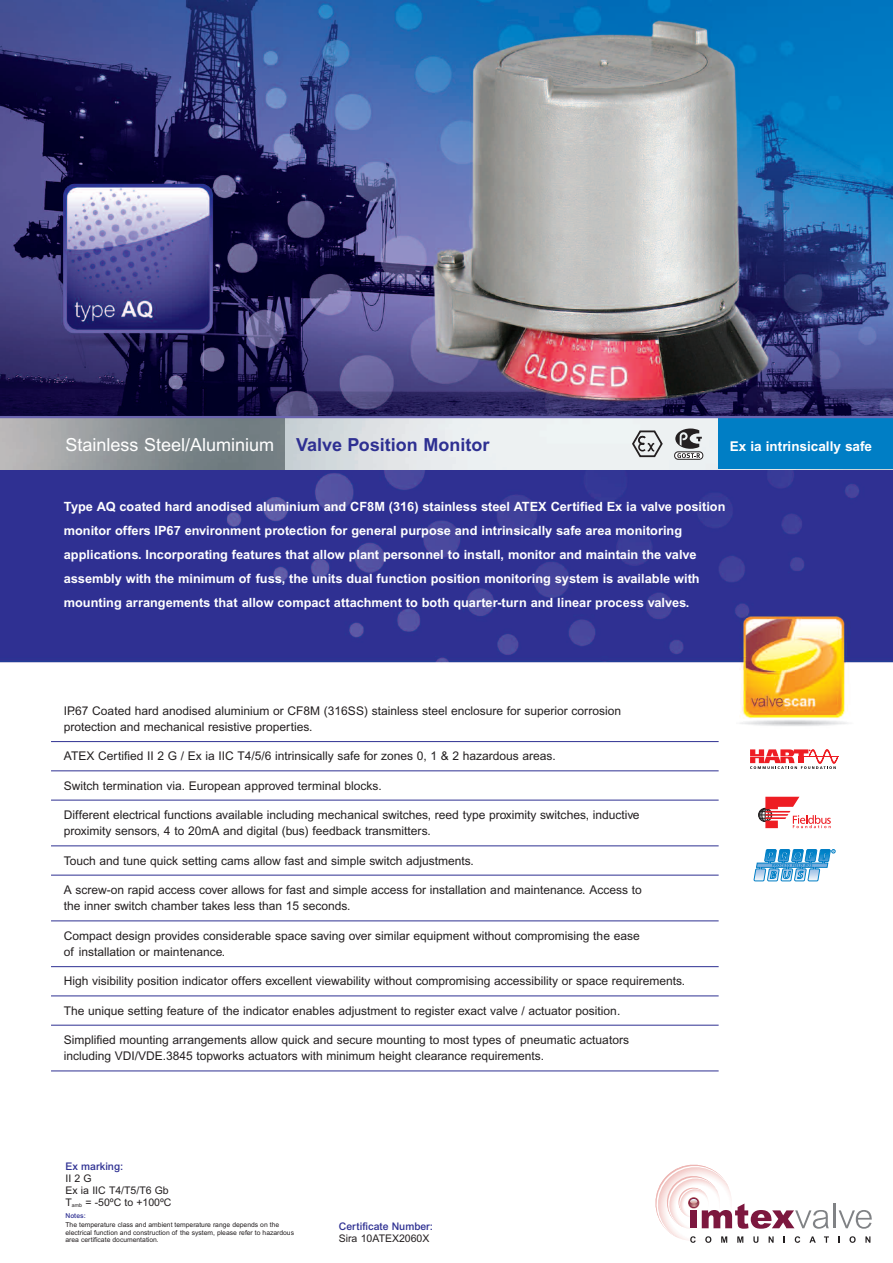
<style>
.page{position:relative;width:893px;height:1263px;background:#fff}
.page>*{position:absolute;margin:0;border:0;box-sizing:border-box;transform-origin:0 0}
.t1{font:18px "Arial";color:#fff}
.t2{font:700 13.5px "Arial";color:#fff}
.t3{font:700 12.75px/24px "Arial";color:#fff}
.t4{font:12px/16.5px "Arial";color:#231f20}
.t5{font:10.5px/12px "Arial";color:#231f20}
.t6{font:500 10.5px "Arial";color:#2e3092}
.t7{font:6.75px/7.5px "Arial";color:#231f20}
.t8{font:500 6.75px "Arial";color:#2e3092}
.s1{font-weight:700;color:#2e3092}
.s2{font-size:5.25px}
</style>
<div class="page">
<img style="left:0;top:0;width:893px;height:1243px">
<img style="left:284px;top:418px;width:435px;height:51px">
<img style="left:0;top:418px;width:284px;height:51px">
<hr style="left:833px;top:1203px;width:2px;height:25px;background:#808285">
<svg style="left:839px;top:1210px;width:33px;height:19px"></svg>
<svg style="left:655px;top:1165px;width:174px;height:78px"></svg>
<svg style="left:838px;top:1236px;width:2px;height:7px"></svg>
<svg style="left:849px;top:1236px;width:7px;height:7px"></svg>
<svg style="left:865px;top:1236px;width:5px;height:7px"></svg>
<hr style="left:51px;top:741px;width:668px;height:1px;background:#2e3092">
<hr style="left:51px;top:770px;width:668px;height:1px;background:#2e3092">
<hr style="left:51px;top:800px;width:668px;height:1px;background:#2e3092">
<hr style="left:51px;top:845px;width:668px;height:1px;background:#2e3092">
<hr style="left:51px;top:875px;width:668px;height:1px;background:#2e3092">
<hr style="left:51px;top:920px;width:668px;height:1px;background:#2e3092">
<hr style="left:51px;top:966px;width:668px;height:1px;background:#2e3092">
<hr style="left:51px;top:995px;width:668px;height:1px;background:#2e3092">
<hr style="left:51px;top:1025px;width:668px;height:1px;background:#2e3092">
<hr style="left:51px;top:1070px;width:668px;height:1px;background:#2e3092">
<div style="left:719px;top:417px;width:174px;height:52px;background:#007ec5"></div>
<div style="left:674px;top:451px;width:29px;height:9px;border:1px solid #231f20;border-radius:4px"></div>
<svg style="left:675px;top:428px;width:27px;height:30px"></svg>
<svg style="left:632px;top:430px;width:31px;height:27px"></svg>
<hr style="left:0;top:416px;width:893px;height:2px;background:#6a65ae">
<div style="left:744px;top:733px;width:101px;height:52px;background:#fff"></div>
<svg style="left:750px;top:749px;width:89px;height:20px"></svg>
<div style="left:744px;top:839px;width:101px;height:52px;background:#fff"></div>
<svg style="left:754px;top:849px;width:81px;height:32px"></svg>
<div style="left:744px;top:786px;width:101px;height:53px;background:#fff"></div>
<div style="left:758px;top:808px;width:14px;height:14px;border:1px solid #231f20;border-radius:50%"></div>
<svg style="left:759px;top:797px;width:72px;height:31px"></svg>
<h1 class="t1" style="left:65px;top:438px;width:425px">Stainless Steel/Aluminium <span class="s1">Valve Position Monitor</span></h1>
<p class="t2" style="left:730px;top:441px;width:144px">Ex ia intrinsically safe</p>
<p class="t3" style="left:64px;top:496px;width:663px">Type AQ coated hard anodised aluminium and CF8M (316) stainless steel ATEX Certified Ex ia valve position monitor offers IP67 environment protection for general purpose and intrinsically safe area monitoring applications. Incorporating features that allow plant personnel to install, monitor and maintain the valve assembly with the minimum of fuss, the units dual function position monitoring system is available with mounting arrangements that allow compact attachment to both quarter-turn and linear process valves.</p>
<p class="t4" style="left:64px;top:703px;width:559px">IP.67 Coated hard anodised aluminium or CF8M (316SS) stainless steel enclosure for superior corrosion protection and mechanical resistive properties.</p>
<p class="t4" style="left:64px;top:749px;width:493px">ATEX Certified II 2 G / Ex ia IIC T4/5/6 intrinsically safe for zones 0, 1 &amp; 2 hazardous areas.</p>
<p class="t4" style="left:64px;top:778px;width:319px">Switch termination via. European approved terminal blocks.</p>
<p class="t4" style="left:64px;top:807px;width:577px">Different electrical functions available including mechanical switches, reed type proximity switches, inductive proximity sensors, 4 to 20mA and digital (bus) feedback transmitters.</p>
<p class="t4" style="left:64px;top:853px;width:412px">Touch and tune quick setting cams allow fast and simple switch adjustments.</p>
<p class="t4" style="left:64px;top:882px;width:579px">A screw-on rapid access cover allows for fast and simple access for installation and maintenance. Access to the inner switch chamber takes less than 15 seconds.</p>
<p class="t4" style="left:64px;top:928px;width:577px">Compact design provides considerable space saving over similar equipment without compromising the ease of installation or maintenance.</p>
<p class="t4" style="left:64px;top:974px;width:623px">High visibility position indicator offers excellent viewability without compromising accessibility or space requirements.</p>
<p class="t4" style="left:64px;top:1003px;width:558px">The unique setting feature of the indicator enables adjustment to register exact valve / actuator position.</p>
<p class="t4" style="left:64px;top:1032px;width:567px">Simplified mounting arrangements allow quick and secure mounting to most types of pneumatic actuators including VDI/VDE.3845 topworks actuators with minimum height clearance requirements.</p>
<p class="t6" style="left:66px;top:1163px;width:59px">Ex marking:</p>
<p class="t5" style="left:66px;top:1173px;width:108px">II 2 G<br>Ex ia IIC T4/T5/T6 Gb<br>T<span class="s2">amb</span> = -50ºC to +100ºC</p>
<p class="t8" style="left:66px;top:1213px;width:22px">Notes:</p>
<p class="t7" style="left:66px;top:1222px;width:230px">The temperature class and ambient temperature range depends on the electrical function and construction of the system, please refer to hazardous area certificate documentation.</p>
<p class="t6" style="left:339px;top:1223px;width:96px">Certificate Number:</p>
<p class="t5" style="left:339px;top:1233px;width:92px">Sira 10ATEX2060X</p>
</div>
